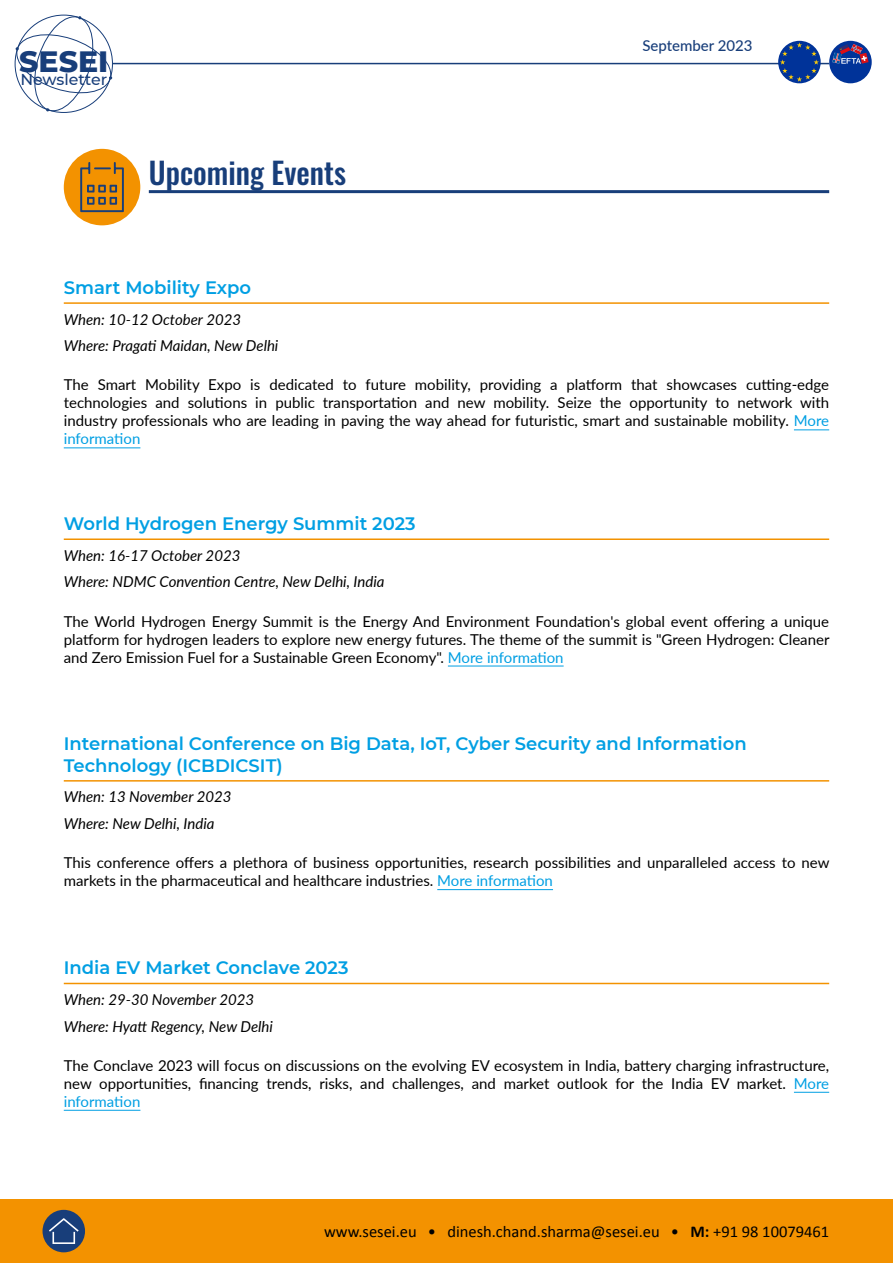
<style>
.page{position:relative;width:893px;height:1263px;background:#fff}
.page>*{position:absolute;margin:0;border:0;box-sizing:border-box;transform-origin:0 0}
.t1{font:500 30px "Oswald";color:#183e7a}
.t2{font:800 30px "Montserrat";color:#183e7a}
.t3{font:600 18px/21.6px "Montserrat";color:#009fe3}
.t4{font:16.5px "Calibri";color:#000}
.t5{font:500 15.75px "Montserrat";color:#183e7a}
.t6{font:15px/18px "Lato";color:#000;text-align:justify}
.t7{font:italic 15px/26.5px "Lato";color:#000}
.t8{font:500 15px "Lato";color:#183e7a}
.s1{color:#009fe3}
.s2{font-weight:700}
</style>
<div class="page">
<hr style="left:113px;top:63px;width:716px;height:1px;background:#183e7a">
<svg style="left:778px;top:41px;width:43px;height:42px"></svg>
<svg style="left:780px;top:42px;width:39px;height:40px;background:#32589c"></svg>
<svg style="left:14px;top:14px;width:101px;height:99px"></svg>
<div style="left:0;top:1199px;width:893px;height:64px;background:#f39200"></div>
<div style="left:43px;top:1210px;width:42px;height:42px;background:#183e7a;border-radius:50%"></div>
<svg style="left:49px;top:1218px;width:30px;height:26px"></svg>
<div style="left:829px;top:41px;width:43px;height:42px;background:#039;border-radius:50%"></div>
<svg style="left:832px;top:44px;width:37px;height:20px"></svg>
<div style="left:64px;top:149px;width:76px;height:76px;background:#f39200;border-radius:50%"></div>
<svg style="left:80px;top:162px;width:44px;height:50px"></svg>
<hr style="left:149px;top:190px;width:680px;height:3px;background:#183e7a">
<hr style="left:64px;top:302px;width:765px;height:2px;background:#f39200">
<hr style="left:794px;top:429px;width:35px;height:1px;background:#009fe3">
<hr style="left:64px;top:447px;width:76px;height:1px;background:#009fe3">
<hr style="left:64px;top:538px;width:765px;height:2px;background:#f39200">
<hr style="left:448px;top:666px;width:116px;height:1px;background:#009fe3">
<hr style="left:64px;top:780px;width:765px;height:2px;background:#f39200">
<hr style="left:437px;top:889px;width:116px;height:1px;background:#009fe3">
<hr style="left:64px;top:983px;width:765px;height:1px;background:#f39200">
<hr style="left:794px;top:1092px;width:35px;height:1px;background:#009fe3">
<hr style="left:64px;top:1110px;width:76px;height:1px;background:#009fe3">
<h1 class="t2" style="left:19px;top:39px;width:91px">SESEI</h1>
<p class="t5" style="left:20px;top:68px;width:88px">Newsletter</p>
<h1 class="t1" style="left:149px;top:146px;width:199px">Upcoming Events</h1>
<p class="t8" style="left:642px;top:34px;width:112px">September 2023</p>
<p class="t3" style="left:64px;top:276px;width:189px">Smart Mobility Expo</p>
<p class="t7" style="left:64px;top:305px;width:216px">When: 10-12 October 2023<br>Where: Pragati Maidan, New Delhi</p>
<p class="t6" style="left:64px;top:375px;width:767px">The Smart Mobility Expo is dedicated to future mobility, providing a platform that showcases cutting-edge technologies and solutions in public transportation and new mobility. Seize the opportunity to network with industry professionals who are leading in paving the way ahead for futuristic, smart and sustainable mobility. <span class="s1">More information</span></p>
<p class="t3" style="left:64px;top:512px;width:353px">World Hydrogen Energy Summit 2023</p>
<p class="t7" style="left:64px;top:541px;width:322px">When: 16-17 October 2023<br>Where: NDMC Convention Centre, New Delhi, India</p>
<p class="t6" style="left:64px;top:611px;width:767px">The World Hydrogen Energy Summit is the Energy And Environment Foundation's global event offering a unique platform for hydrogen leaders to explore new energy futures. The theme of the summit is "Green Hydrogen: Cleaner and Zero Emission Fuel for a Sustainable Green Economy". <span class="s1">More information</span></p>
<p class="t3" style="left:64px;top:732px;width:684px">International Conference on Big Data, IoT, Cyber Security and Information<br>Technology (ICBDICSIT)</p>
<p class="t7" style="left:64px;top:783px;width:169px">When: 13 November 2023<br>Where: New Delhi, India</p>
<p class="t6" style="left:64px;top:853px;width:767px">This conference offers a plethora of business opportunities, research possibilities and unparalleled access to new markets in the pharmaceutical and healthcare industries. <span class="s1">More information</span></p>
<p class="t3" style="left:64px;top:956px;width:286px">India EV Market Conclave 2023</p>
<p class="t7" style="left:64px;top:986px;width:211px">When: 29-30 November 2023<br>Where: Hyatt Regency, New Delhi</p>
<p class="t6" style="left:64px;top:1056px;width:767px">The Conclave 2023 will focus on discussions on the evolving EV ecosystem in India, battery charging infrastructure, new opportunities, financing trends, risks, and challenges, and market outlook for the India EV market. <span class="s1">More information</span></p>
<p class="t4" style="left:324px;top:1221px;width:507px">www.sesei.eu • dinesh.chand.sharma@sesei.eu • <span class="s2">M:</span> +91 98 10079461</p>
</div>
